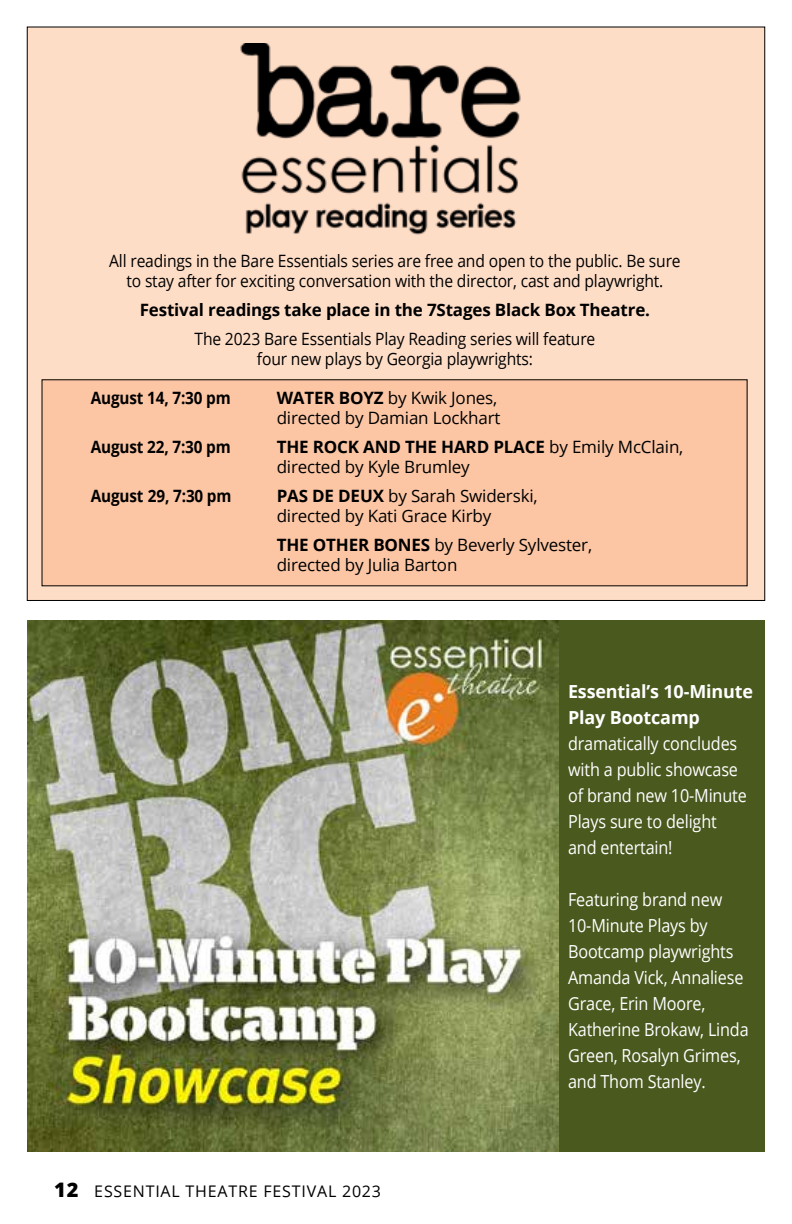
<style>
.page{position:relative;width:792px;height:1224px;background:#fff}
.page>*{position:absolute;margin:0;border:0;box-sizing:border-box;transform-origin:0 0}
.t1{font:18px/26px "Open Sans";letter-spacing:-.01em;color:#fff;scale:.9 1}
.t2{font:700 18px/26px "Open Sans";letter-spacing:-.01em;color:#fff}
.t3{font:17px/20px "Open Sans";letter-spacing:-.01em;color:#000;text-align:center;scale:.92 1}
.t4{font:17px/20px "Open Sans";letter-spacing:-.01em;color:#000}
.t5{font:700 17px "Open Sans";letter-spacing:-.01em;color:#000}
.t6{font:700 17px "Open Sans";letter-spacing:-.01em;color:#000;scale:.9 1}
.t7{font:16px "Open Sans";letter-spacing:.05em;color:#000}
.s1{font-weight:700}
.s2{font-weight:800;font-size:20px}
</style>
<div class="page">
<div style="left:27px;top:27px;width:738px;height:573px;background:#feddc7"></div>
<img style="left:240px;top:44px;width:281px;height:191px">
<div style="left:27px;top:621px;width:738px;height:531px;background:#4a591e"></div>
<img style="left:27px;top:621px;width:531px;height:531px">
<div style="left:42px;top:380px;width:705px;height:206px;background:#fcc6a4"></div>
<p class="t3" style="left:109px;top:250px;width:623px">All readings in the Bare Essentials series are free and open to the public. Be sure to stay after for exciting conversation with the director, cast and playwright.</p>
<p class="t5" style="left:140px;top:297px;width:512px">Festival readings take place in the 7Stages Black Box Theatre.</p>
<p class="t3" style="left:195px;top:328px;width:437px">The 2023 Bare Essentials Play Reading series will feature four new plays by Georgia playwrights:</p>
<p class="t6" style="left:91px;top:386px;width:157px">August 14, 7:30 pm</p>
<p class="t4" style="left:277px;top:388px;width:225px"><span class="s1">WATER BOYZ</span> by Kwik Jones, directed by Damian Lockhart</p>
<p class="t6" style="left:91px;top:435px;width:157px">August 22, 7:30 pm</p>
<p class="t4" style="left:277px;top:437px;width:408px"><span class="s1">THE ROCK AND THE HARD PLACE</span> by Emily McClain, directed by Kyle Brumley</p>
<p class="t6" style="left:91px;top:484px;width:158px">August 29, 7:30 pm</p>
<p class="t4" style="left:277px;top:486px;width:263px"><span class="s1">PAS DE DEUX</span> by Sarah Swiderski, directed by Kati Grace Kirby</p>
<p class="t4" style="left:277px;top:535px;width:317px"><span class="s1">THE OTHER BONES</span> by Beverly Sylvester, directed by Julia Barton</p>
<p class="t7" style="left:54px;top:1180px;width:329px"><span class="s2">12</span> ESSENTIAL THEATRE FESTIVAL 2023</p>
<p class="t2" style="left:568px;top:678px;width:186px">Essential’s 10-Minute<br>Play Bootcamp</p>
<p class="t1" style="left:568px;top:730px;width:200px">dramatically concludes with a public showcase of brand new 10-Minute<br>Plays sure to delight and entertain!</p>
<p class="t1" style="left:568px;top:886px;width:202px">Featuring brand new<br>10-Minute Plays by<br>Bootcamp playwrights<br>Amanda Vick, Annaliese<br>Grace, Erin Moore,<br>Katherine Brokaw, Linda<br>Green, Rosalyn Grimes, and Thom Stanley.</p>
</div>
